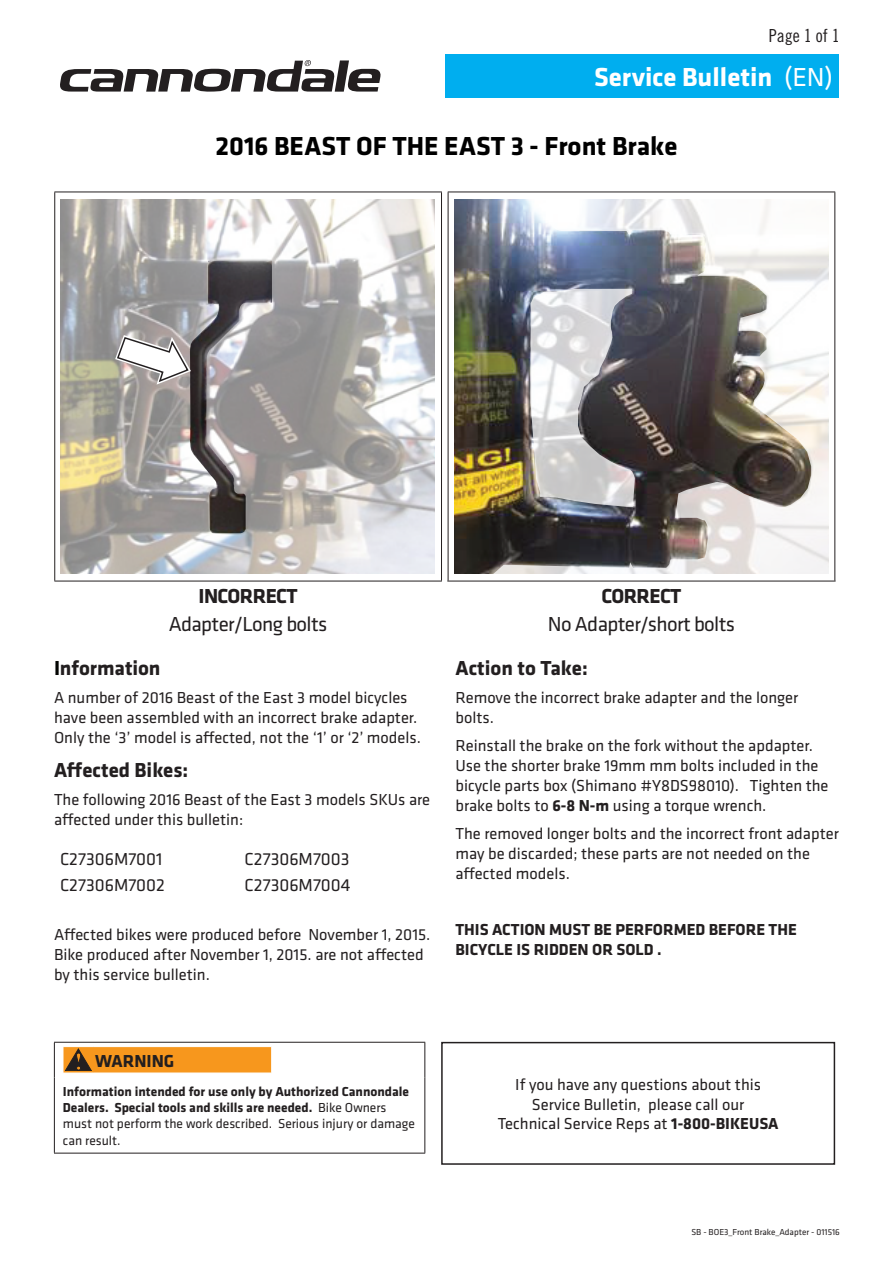
<style>
.page{position:relative;width:893px;height:1263px;background:#fff}
.page>*{position:absolute;margin:0;border:0;box-sizing:border-box;transform-origin:0 0}
.t1{font:700 27px "Klavika Basic";color:#000}
.t2{font:700 27px "Klavika Basic";color:#fff}
.TEXT_0{font:700 21px "Klavika Basic";letter-spacing:-.005em;color:#231f20}
.TEXT_0-2{font:21px "Klavika Basic";letter-spacing:-.03em;color:#231f20}
.TEXT_0-3{font:700 21px "Klavika Basic";letter-spacing:-.03em;color:#231f20}
.TEXT_0-4{font:18px "Klavika Basic";color:#231f20}
.t3{font:18px "Trade Gothic Cond Eighteen";color:#231f20}
.ANSI_TEXT{font:700 18px "Klavika Basic";color:#231f20}
.TEXT_0-5{font:16.5px/19.8px "Klavika Basic";color:#231f20}
.TEXT_0-6{font:700 16.5px/19.8px "Klavika Basic";color:#231f20}
.TEXT{font:700 13.5px/16.2px "Klavika Basic";color:#231f20}
.TEXT_A{font:9px "Klavika Basic";color:#231f20}
.s1{font-weight:400}
.s2{color:#040503}
.s3{font-weight:700}
</style>
<div class="page">
<div style="left:446px;top:54px;width:393px;height:43px;background:#00aeef"></div>
<svg style="left:60px;top:60px;width:321px;height:31px"></svg>
<hr style="left:54px;top:192px;width:388px;height:1px;background:#231f20">
<hr style="left:54px;top:192px;width:1px;height:389px;background:#231f20">
<hr style="left:441px;top:192px;width:1px;height:389px;background:#231f20">
<hr style="left:54px;top:581px;width:388px;height:1px;background:#231f20">
<img style="left:61px;top:199px;width:374px;height:375px">
<img style="left:189px;top:261px;width:83px;height:274px">
<svg style="left:112px;top:331px;width:82px;height:57px"></svg>
<hr style="left:448px;top:192px;width:387px;height:1px;background:#231f20">
<hr style="left:448px;top:192px;width:1px;height:389px;background:#231f20">
<hr style="left:834px;top:192px;width:1px;height:389px;background:#231f20">
<hr style="left:447px;top:581px;width:389px;height:1px;background:#231f20">
<img style="left:454px;top:199px;width:24px;height:375px">
<img style="left:478px;top:199px;width:350px;height:375px">
<svg style="left:531px;top:289px;width:104px;height:218px;background:#adacaf"></svg>
<hr style="left:54px;top:1042px;width:371px;height:1px;background:#231f20">
<hr style="left:54px;top:1042px;width:1px;height:35px;background:#231f20">
<hr style="left:424px;top:1042px;width:1px;height:35px;background:#231f20">
<hr style="left:54px;top:1077px;width:1px;height:76px;background:#231f20">
<hr style="left:424px;top:1077px;width:1px;height:76px;background:#231f20">
<hr style="left:54px;top:1153px;width:371px;height:1px;background:#231f20">
<svg style="left:63px;top:1046px;width:209px;height:27px;background:#ec972b"></svg>
<div style="left:441px;top:1042px;width:394px;height:123px;border:2px solid #231f20"></div>
<p class="t3" style="left:769px;top:25px;width:72px">Page 1 of 1</p>
<p class="t2" style="left:594px;top:57px;width:240px">Service Bulletin <span class="s1">(EN)</span></p>
<p class="t1" style="left:216px;top:126px;width:463px">2016 BEAST OF THE EAST 3 - Front Brake</p>
<p class="TEXT_0-3" style="left:199px;top:581px;width:101px">INCORRECT</p>
<p class="TEXT_0-2" style="left:169px;top:610px;width:160px">Adapter/Long bolts</p>
<p class="TEXT_0" style="left:54px;top:653px;width:108px"><span class="s2">I</span>nformation</p>
<p class="TEXT_0-5" style="left:54px;top:687px;width:368px">A number of 2016 Beast of the East 3 model bicycles have been assembled with an incorrect brake adapter.<br>Only the ‘3’ model is affected, not the ‘1’ or ‘2’ models.</p>
<p class="TEXT_0" style="left:54px;top:754px;width:136px">Affected Bikes:</p>
<p class="TEXT_0-5" style="left:54px;top:789px;width:378px">The following 2016 Beast of the East 3 models SKUs are affected under this bulletin:</p>
<p class="TEXT_0-4" style="left:60px;top:848px;width:104px">C27306M7001</p>
<p class="TEXT_0-4" style="left:245px;top:848px;width:106px">C27306M7003</p>
<p class="TEXT_0-4" style="left:60px;top:873px;width:106px">C27306M7002</p>
<p class="TEXT_0-4" style="left:245px;top:873px;width:107px">C27306M7004</p>
<p class="TEXT_0-5" style="left:54px;top:924px;width:378px">Affected bikes were produced before November 1, 2015.<br>Bike produced after November 1, 2015. are not affected by this service bulletin.</p>
<p class="TEXT_0-3" style="left:601px;top:581px;width:82px">CORRECT</p>
<p class="TEXT_0-2" style="left:548px;top:610px;width:189px">No Adapter/short bolts</p>
<p class="TEXT_0" style="left:455px;top:653px;width:134px">Action to Take:</p>
<p class="TEXT_0-5" style="left:455px;top:687px;width:344px">Remove the incorrect brake adapter and the longer bolts.</p>
<p class="TEXT_0-5" style="left:455px;top:735px;width:375px">Reinstall the brake on the fork without the apdapter.<br>Use the shorter brake 19mm mm bolts included in the bicycle parts box (Shimano #Y8DS98010). Tighten the brake bolts to <span class="s3">6-8 N-m</span> using a torque wrench.</p>
<p class="TEXT_0-5" style="left:455px;top:823px;width:385px">The removed longer bolts and the incorrect front adapter may be discarded; these parts are not needed on the affected models.</p>
<p class="TEXT_0-6" style="left:455px;top:919px;width:343px">THIS ACTION MUST BE PERFORMED BEFORE THE<br>BICYCLE IS RIDDEN OR SOLD .</p>
<p class="ANSI_TEXT" style="left:95px;top:1047px;width:81px">WARNING</p>
<p class="TEXT" style="left:63px;top:1083px;width:354px">Information intended for use only by Authorized Cannondale Dealers. Special tools and skills are needed. <span class="s1">Bike Owners must not perform the work described. Serious injury or damage can result.</span></p>
<p class="TEXT_0-5" style="left:498px;top:1074px;width:282px;text-align:center">If you have any questions about this<br>Service Bulletin, please call our<br>Technical Service Reps at <span class="s3">1-800-BIKEUSA</span></p>
<p class="TEXT_A" style="left:691px;top:1226px;width:150px">SB - BOE3_Front Brake_Adapter - 011516</p>
</div>
